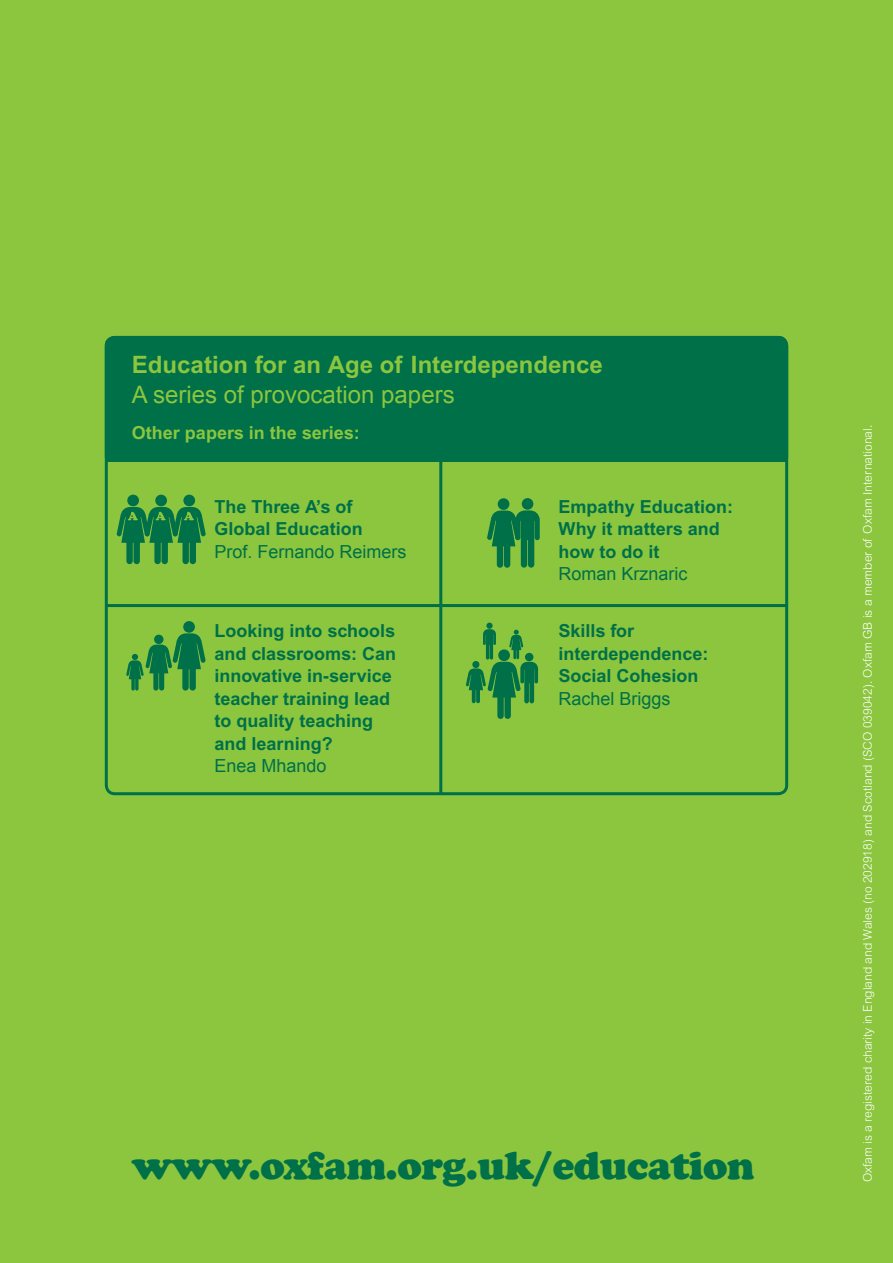
<style>
.page{position:relative;width:893px;height:1263px;background:#8bc63e}
.page>*{position:absolute;margin:0;border:0;box-sizing:border-box;transform-origin:0 0}
.t1{font:900 40.65px "Cooper";letter-spacing:-.01em;color:#007049}
.t2{font:700 24px "Arial";color:#8bc63e}
.t3{font:24px "Arial";color:#8bc63e}
.t4{font:700 18px/22.5px "Arial";color:#007049}
.t5{font:18px "Arial";color:#007049}
.t6{font:700 18px "Arial";color:#8bc63e}
.t7{font:300 12px "Arial";color:#fff}
</style>
<div class="page">
<svg style="left:487px;top:498px;width:53px;height:70px"></svg>
<svg style="left:126px;top:621px;width:80px;height:69px"></svg>
<div style="left:486px;top:623px;width:7px;height:6px;background:#007049;border-radius:50%"></div>
<svg style="left:466px;top:629px;width:72px;height:90px"></svg>
<div style="left:106px;top:337px;width:681px;height:128px;background:#007049;border-radius:9px"></div>
<hr style="left:106px;top:604px;width:681px;height:3px;background:#007049">
<div style="left:107px;top:462px;width:680px;height:15px;background:#8bc63e"></div>
<div style="left:105px;top:336px;width:683px;height:459px;border:3px solid #007049;border-radius:9px"></div>
<hr style="left:439px;top:455px;width:3px;height:338px;background:#007049">
<svg style="left:117px;top:495px;width:89px;height:69px"></svg>
<h2 class="t2" style="left:132px;top:350px;width:472px">Education for an Age of Interdependence</h2>
<h2 class="t3" style="left:132px;top:381px;width:324px">A series of provocation papers</h2>
<p class="t6" style="left:132px;top:422px;width:230px">Other papers in the series:</p>
<p class="t4" style="left:214px;top:495px;width:150px">The Three A’s of<br>Global Education</p>
<p class="t5" style="left:214px;top:541px;width:194px">Prof. Fernando Reimers</p>
<p class="t4" style="left:214px;top:620px;width:183px">Looking into schools and classrooms: Can innovative in-service teacher training lead to quality teaching and learning?</p>
<p class="t5" style="left:214px;top:756px;width:114px">Enea Mhando</p>
<p class="t4" style="left:559px;top:495px;width:176px">Empathy Education:<br>Why it matters and how to do it</p>
<p class="t5" style="left:559px;top:564px;width:131px">Roman Krznaric</p>
<p class="t4" style="left:559px;top:620px;width:151px">Skills for interdependence:<br>Social Cohesion</p>
<p class="t5" style="left:559px;top:688px;width:114px">Rachel Briggs</p>
<h1 class="t1" style="left:132px;top:1141px;width:624px">www.oxfam.org.uk/education</h1>
<p class="t7" style="left:861px;top:1182px;width:758px;rotate:-90deg">Oxfam is a registered charity in England and Wales (no 202918) and Scotland (SCO 039042). Oxfam GB is a member of Oxfam International.</p>
</div>
